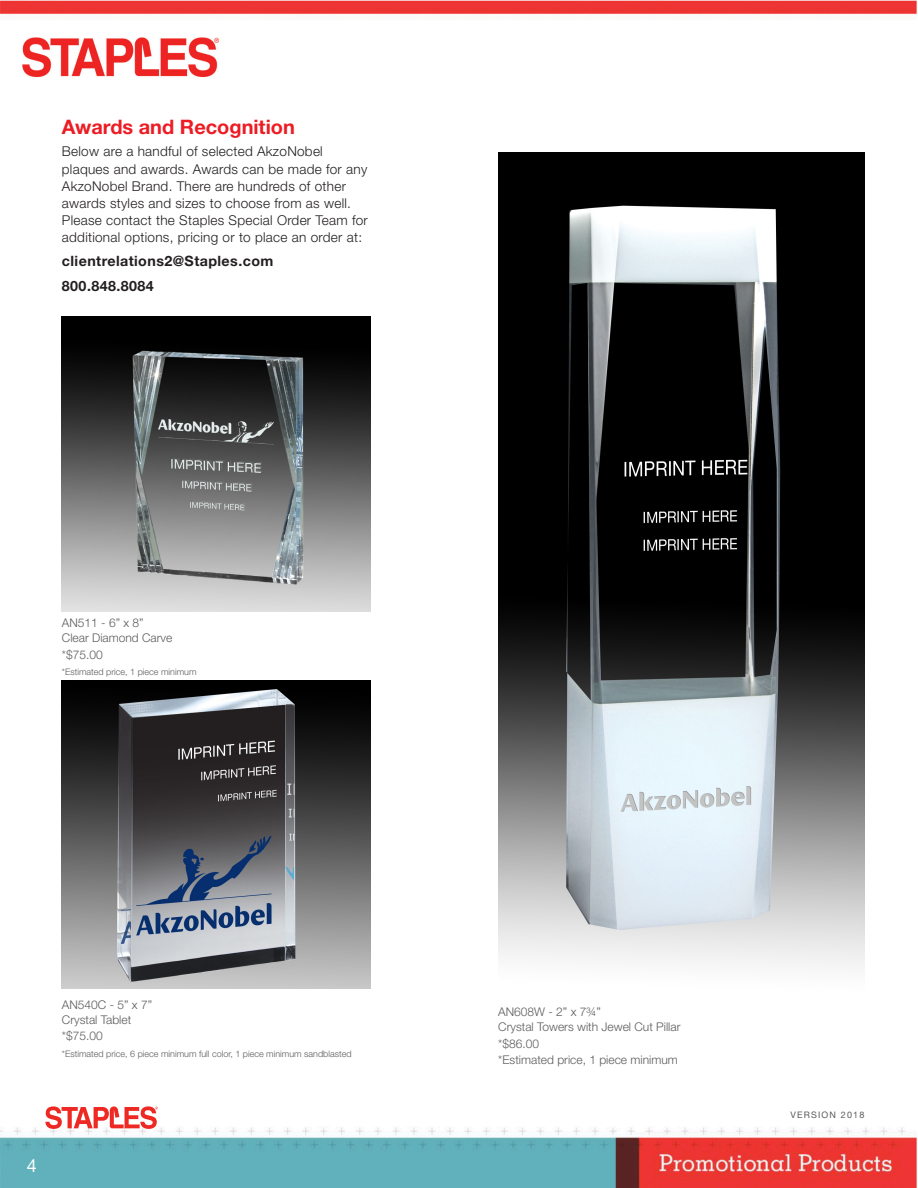
<style>
.page{position:relative;width:918px;height:1188px;background:#fff}
.page>*{position:absolute;margin:0;border:0;box-sizing:border-box;transform-origin:0 0}
.t1{font:700 19.95px "Helvetica Neue LT Std";color:#ed1c24}
.t2{font:18px "Helvetica Neue LT Std";color:#fff}
.t3{font:700 14.25px "Helvetica Neue LT Std";letter-spacing:.03em;color:#231f20}
.t4{font:300 13.5px/17.1px "Helvetica Neue LT Std";letter-spacing:.02em;color:#231f20}
.t5{font:300 12px "Helvetica Neue LT Std";color:#5c5c5f}
.t6{font:300 9px "Helvetica Neue LT Std";color:#5c5c5f}
.t7{font:9px "Helvetica Neue LT Std";letter-spacing:.13em;color:#5c5c5f}
</style>
<div class="page">
<img style="left:0;top:0;width:916px;height:1188px">
<img style="left:62px;top:680px;width:308px;height:309px">
<img style="left:498px;top:153px;width:366px;height:843px">
<img style="left:62px;top:317px;width:308px;height:295px">
<svg style="left:45px;top:1106px;width:113px;height:23px"></svg>
<p class="t1" style="left:62px;top:114px;width:234px">Awards and Recognition</p>
<p class="t4" style="left:62px;top:143px;width:307px">Below are a handful of selected AkzoNobel plaques and awards. Awards can be made for any AkzoNobel Brand. There are hundreds of other awards styles and sizes to choose from as well.<br>Please contact the Staples Special Order Team for additional options, pricing or to place an order at:</p>
<p class="t3" style="left:62px;top:252px;width:213px">clientrelations2@Staples.com</p>
<p class="t3" style="left:62px;top:277px;width:93px">800.848.8084</p>
<p class="t5" style="left:62px;top:615px;width:83px">AN511 - 6” x 8”</p>
<p class="t5" style="left:62px;top:630px;width:112px">Clear Diamond Carve</p>
<p class="t5" style="left:62px;top:647px;width:42px">*$75.00</p>
<p class="t6" style="left:62px;top:666px;width:136px">*Estimated price, 1 piece minimum</p>
<p class="t5" style="left:62px;top:997px;width:92px">AN540C - 5” x 7”</p>
<p class="t5" style="left:62px;top:1012px;width:71px">Crystal Tablet</p>
<p class="t5" style="left:62px;top:1029px;width:42px">*$75.00</p>
<p class="t6" style="left:62px;top:1048px;width:291px">*Estimated price, 6 piece minimum full color, 1 piece minimum sandblasted</p>
<p class="t2" style="left:27px;top:1154px;width:12px">4</p>
<p class="t5" style="left:498px;top:1005px;width:104px">AN608W - 2” x 7¾”</p>
<p class="t5" style="left:498px;top:1020px;width:184px">Crystal Towers with Jewel Cut Pillar</p>
<p class="t5" style="left:498px;top:1036px;width:42px">*$86.00</p>
<p class="t5" style="left:498px;top:1053px;width:181px">*Estimated price, 1 piece minimum</p>
<p class="t7" style="left:790px;top:1109px;width:76px">VERSION 2018</p>
</div>
